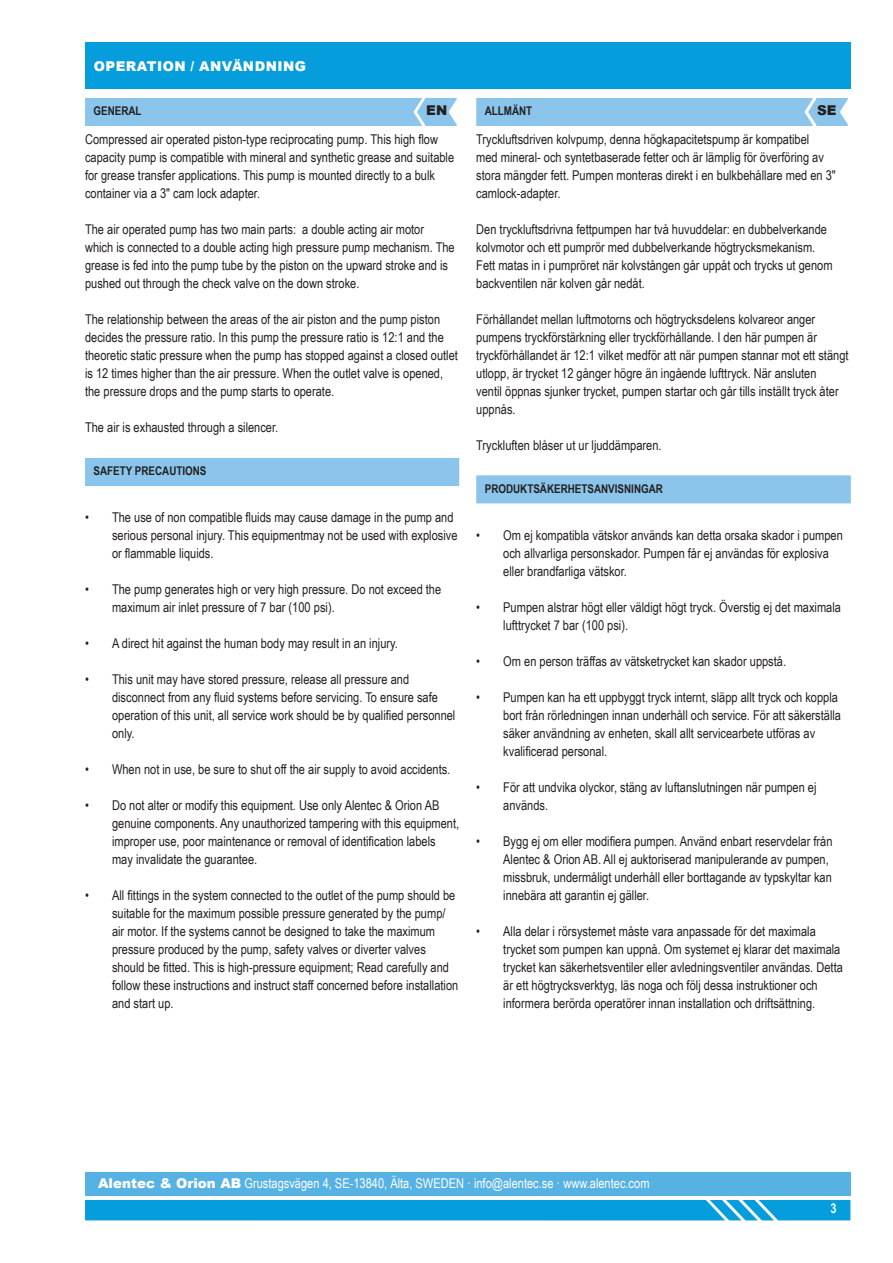
<style>
.page{position:relative;width:893px;height:1263px;background:#fff}
.page>*{position:absolute;margin:0;border:0;box-sizing:border-box;transform-origin:0 0}
.Estilo_de_párrafo_bo{font:13.5px/18px "Arial Narrow";color:#231f20}
.t1{font:13.5px "Arial Narrow";color:#fff}
.titulos_apartados{font:900 13.5px "Arial";color:#fff}
.titulos_apartados-2{font:900 13.5px "Arial";letter-spacing:.035em;color:#fff}
.t2{font:900 13.5px "Arial";color:#231f20}
.t3{font:700 13.5px "Arial Narrow";color:#fff}
.subtítulos_apartados{font:700 12px "Arial Narrow";color:#231f20}
.s1{font-family:"Arial";font-weight:900}
</style>
<div class="page">
<div style="left:85px;top:1200px;width:765px;height:20px;background:#069ddc"></div>
<div style="left:85px;top:1172px;width:765px;height:24px;background:#57b2e4"></div>
<div style="left:85px;top:43px;width:765px;height:46px;background:#069ddc"></div>
<div style="left:85px;top:458px;width:374px;height:28px;background:#8bc5eb"></div>
<div style="left:476px;top:475px;width:375px;height:28px;background:#8bc5eb"></div>
<div style="left:85px;top:98px;width:372px;height:28px;background:#8bc5eb"></div>
<div style="left:476px;top:98px;width:372px;height:28px;background:#8bc5eb"></div>
<p class="titulos_apartados" style="left:94px;top:56px;width:278px">GENERAL / ALLMÄNT / GÉNÉRALITÉS</p>
<p class="titulos_apartados-2" style="left:94px;top:56px;width:214px">OPERATION / ANVÄNDNING</p>
<p class="subtítulos_apartados" style="left:94px;top:102px;width:50px">GENERAL</p>
<p class="t2" style="left:426px;top:101px;width:22px">EN</p>
<p class="subtítulos_apartados" style="left:485px;top:102px;width:49px">ALLMÄNT</p>
<p class="t2" style="left:817px;top:101px;width:21px">SE</p>
<p class="Estilo_de_párrafo_bo" style="left:85px;top:130px;width:371px">Compressed air operated piston-type reciprocating pump. This high flow capacity pump is compatible with mineral and synthetic grease and suitable for grease transfer applications. This pump is mounted directly to a bulk container via a 3" cam lock adapter.</p>
<p class="Estilo_de_párrafo_bo" style="left:85px;top:220px;width:371px">The air operated pump has two main parts: a double acting air motor which is connected to a double acting high pressure pump mechanism. The grease is fed into the pump tube by the piston on the upward stroke and is pushed out through the check valve on the down stroke.</p>
<p class="Estilo_de_párrafo_bo" style="left:85px;top:310px;width:374px">The relationship between the areas of the air piston and the pump piston decides the pressure ratio. In this pump the pressure ratio is 12:1 and the theoretic static pressure when the pump has stopped against a closed outlet is 12 times higher than the air pressure. When the outlet valve is opened, the pressure drops and the pump starts to operate.</p>
<p class="Estilo_de_párrafo_bo" style="left:85px;top:418px;width:195px">The air is exhausted through a silencer.</p>
<p class="subtítulos_apartados" style="left:94px;top:462px;width:114px">SAFETY PRECAUTIONS</p>
<p class="Estilo_de_párrafo_bo" style="left:112px;top:508px;width:347px;text-indent:-27px">• The use of non compatible fluids may cause damage in the pump and serious personal injury. This equipmentmay not be used with explosive or flammable liquids.</p>
<p class="Estilo_de_párrafo_bo" style="left:112px;top:580px;width:331px;text-indent:-27px">• The pump generates high or very high pressure. Do not exceed the maximum air inlet pressure of 7 bar (100 psi).</p>
<p class="Estilo_de_párrafo_bo" style="left:85px;top:634px;width:314px">• A direct hit against the human body may result in an injury.</p>
<p class="Estilo_de_párrafo_bo" style="left:112px;top:670px;width:345px;text-indent:-27px">• This unit may have stored pressure, release all pressure and disconnect from any fluid systems before servicing. To ensure safe operation of this unit, all service work should be by qualified personnel only.</p>
<p class="Estilo_de_párrafo_bo" style="left:85px;top:760px;width:367px">• When not in use, be sure to shut off the air supply to avoid accidents.</p>
<p class="Estilo_de_párrafo_bo" style="left:112px;top:796px;width:349px;text-indent:-27px">• Do not alter or modify this equipment. Use only Alentec &amp; Orion AB genuine components. Any unauthorized tampering with this equipment, improper use, poor maintenance or removal of identification labels may invalidate the guarantee.</p>
<p class="Estilo_de_párrafo_bo" style="left:112px;top:886px;width:348px;text-indent:-27px">• All fittings in the system connected to the outlet of the pump should be suitable for the maximum possible pressure generated by the pump/ air motor. If the systems cannot be designed to take the maximum pressure produced by the pump, safety valves or diverter valves should be fitted. This is high-pressure equipment; Read carefully and follow these instructions and instruct staff concerned before installation and start up.</p>
<p class="Estilo_de_párrafo_bo" style="left:476px;top:130px;width:361px">Tryckluftsdriven kolvpump, denna högkapacitetspump är kompatibel<br>med mineral- och syntetbaserade fetter och är lämplig för överföring av stora mängder fett. Pumpen monteras direkt i en bulkbehållare med en 3" camlock-adapter.</p>
<p class="Estilo_de_párrafo_bo" style="left:476px;top:220px;width:358px">Den tryckluftsdrivna fettpumpen har två huvuddelar: en dubbelverkande kolvmotor och ett pumprör med dubbelverkande högtrycksmekanism.<br>Fett matas in i pumpröret när kolvstången går uppåt och trycks ut genom backventilen när kolven går nedåt.</p>
<p class="Estilo_de_párrafo_bo" style="left:476px;top:310px;width:374px">Förhållandet mellan luftmotorns och högtrycksdelens kolvareor anger pumpens tryckförstärkning eller tryckförhållande. I den här pumpen är tryckförhållandet är 12:1 vilket medför att när pumpen stannar mot ett stängt utlopp, är trycket 12 gånger högre än ingående lufttryck. När ansluten<br>ventil öppnas sjunker trycket, pumpen startar och går tills inställt tryck åter uppnås.</p>
<p class="Estilo_de_párrafo_bo" style="left:476px;top:436px;width:187px">Tryckluften blåser ut ur ljuddämparen.</p>
<p class="subtítulos_apartados" style="left:485px;top:479px;width:180px">PRODUKTSÄKERHETSANVISNINGAR</p>
<p class="Estilo_de_párrafo_bo" style="left:503px;top:526px;width:341px;text-indent:-27px">• Om ej kompatibla vätskor används kan detta orsaka skador i pumpen och allvarliga personskador. Pumpen får ej användas för explosiva eller brandfarliga vätskor.</p>
<p class="Estilo_de_párrafo_bo" style="left:503px;top:598px;width:339px;text-indent:-27px">• Pumpen alstrar högt eller väldigt högt tryck. Överstig ej det maximala lufttrycket 7 bar (100 psi).</p>
<p class="Estilo_de_párrafo_bo" style="left:476px;top:652px;width:311px">• Om en person träffas av vätsketrycket kan skador uppstå.</p>
<p class="Estilo_de_párrafo_bo" style="left:503px;top:688px;width:339px;text-indent:-27px">• Pumpen kan ha ett uppbyggt tryck internt, släpp allt tryck och koppla bort från rörledningen innan underhåll och service. För att säkerställa säker användning av enheten, skall allt servicearbete utföras av kvalificerad personal.</p>
<p class="Estilo_de_párrafo_bo" style="left:503px;top:778px;width:315px;text-indent:-27px">• För att undvika olyckor, stäng av luftanslutningen när pumpen ej används.</p>
<p class="Estilo_de_párrafo_bo" style="left:503px;top:832px;width:331px;text-indent:-27px">• Bygg ej om eller modifiera pumpen. Använd enbart reservdelar från Alentec &amp; Orion AB. All ej auktoriserad manipulerande av pumpen, missbruk, undermåligt underhåll eller borttagande av typskyltar kan innebära att garantin ej gäller.</p>
<p class="Estilo_de_párrafo_bo" style="left:503px;top:922px;width:341px;text-indent:-27px">• Alla delar i rörsystemet måste vara anpassade för det maximala trycket som pumpen kan uppnå. Om systemet ej klarar det maximala trycket kan säkerhetsventiler eller avledningsventiler användas. Detta är ett högtrycksverktyg, läs noga och följ dessa instruktioner och informera berörda operatörer innan installation och driftsättning.</p>
<p class="t1" style="left:98px;top:1173px;width:553px"><span class="s1">Alentec &amp; Orion AB</span> Grustagsvägen 4, SE-13840, Älta, SWEDEN · info@alentec.se · www.alentec.com</p>
<p class="t3" style="left:831px;top:1198px;width:8px">3</p>
</div>
